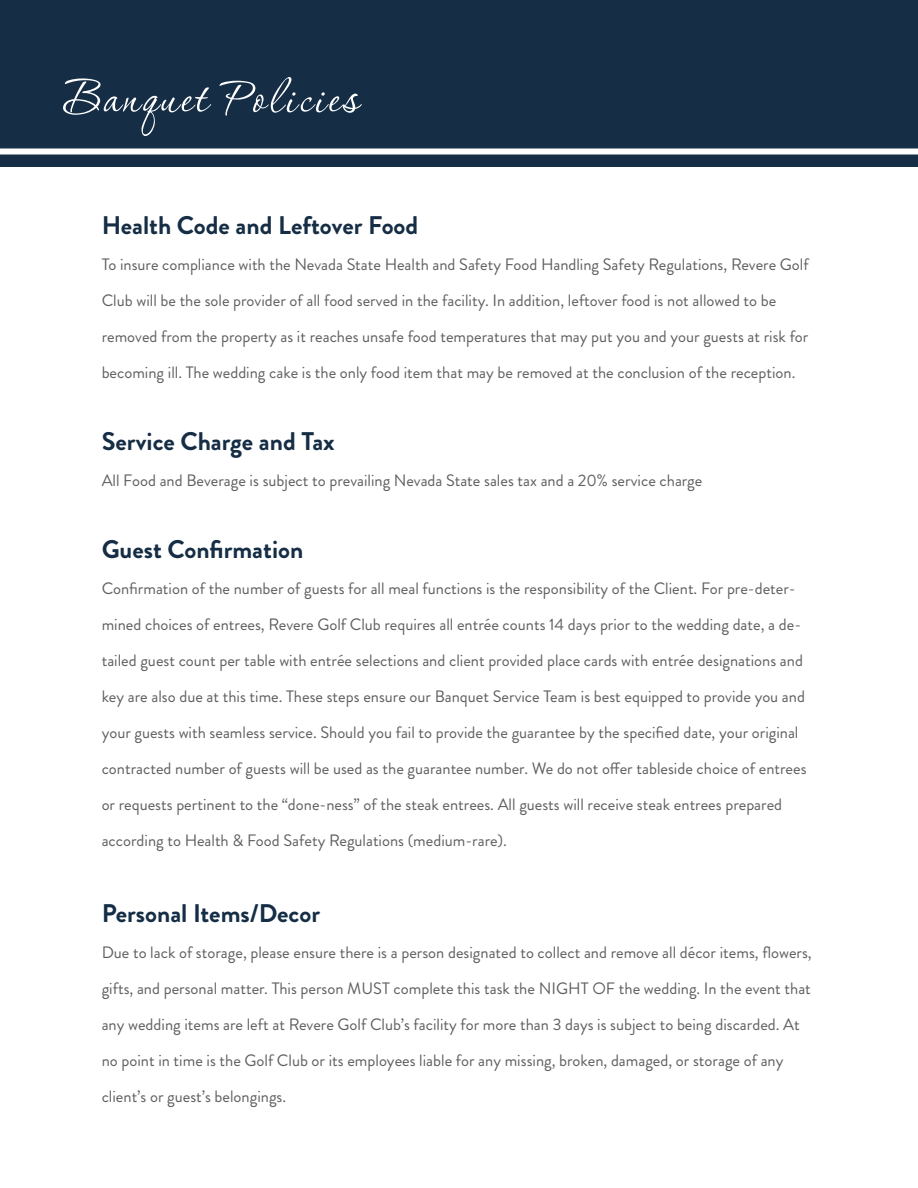
<style>
.page{position:relative;width:918px;height:1188px;background:#fff}
.page>*{position:absolute;margin:0;border:0;box-sizing:border-box;transform-origin:0 0}
.t1{font:58.5px "Corinthia";letter-spacing:.05em;color:#fff}
.t2{font:700 25.5px "Brandon Grotesque";color:#152d45}
.t3{font:16.5px/36px "Brandon Grotesque";color:#5f5f62}
</style>
<div class="page">
<div style="left:0;top:0;width:918px;height:166px;background:#152d45"></div>
<div style="left:0;top:148px;width:918px;height:6px;background:#fff"></div>
<p class="t1" style="left:63px;top:67px;width:296px">Banquet Policies</p>
<p class="t2" style="left:102px;top:207px;width:318px">Health Code and Leftover Food</p>
<p class="t3" style="left:102px;top:247px;width:708px">To insure compliance with the Nevada State Health and Safety Food Handling Safety Regulations, Revere Golf Club will be the sole provider of all food served in the facility. In addition, leftover food is not allowed to be removed from the property as it reaches unsafe food temperatures that may put you and your guests at risk for becoming ill. The wedding cake is the only food item that may be removed at the conclusion of the reception.</p>
<p class="t2" style="left:102px;top:423px;width:235px">Service Charge and Tax</p>
<p class="t3" style="left:102px;top:463px;width:602px">All Food and Beverage is subject to prevailing Nevada State sales tax and a 20% service charge</p>
<p class="t2" style="left:102px;top:531px;width:203px">Guest Confirmation</p>
<p class="t3" style="left:102px;top:571px;width:706px">Confirmation of the number of guests for all meal functions is the responsibility of the Client. For pre-deter&shy;mined choices of entrees, Revere Golf Club requires all entrée counts 14 days prior to the wedding date, a de&shy;tailed guest count per table with entrée selections and client provided place cards with entrée designations and key are also due at this time. These steps ensure our Banquet Service Team is best equipped to provide you and your guests with seamless service. Should you fail to provide the guarantee by the specified date, your original contracted number of guests will be used as the guarantee number. We do not offer tableside choice of entrees or requests pertinent to the “done-ness” of the steak entrees. All guests will receive steak entrees prepared according to Health &amp; Food Safety Regulations (medium-rare).</p>
<p class="t2" style="left:102px;top:896px;width:220px">Personal Items/Decor</p>
<p class="t3" style="left:102px;top:935px;width:712px">Due to lack of storage, please ensure there is a person designated to collect and remove all décor items, flowers, gifts, and personal matter. This person MUST complete this task the NIGHT OF the wedding. In the event that any wedding items are left at Revere Golf Club’s facility for more than 3 days is subject to being discarded. At no point in time is the Golf Club or its employees liable for any missing, broken, damaged, or storage of any client’s or guest’s belongings.</p>
</div>
